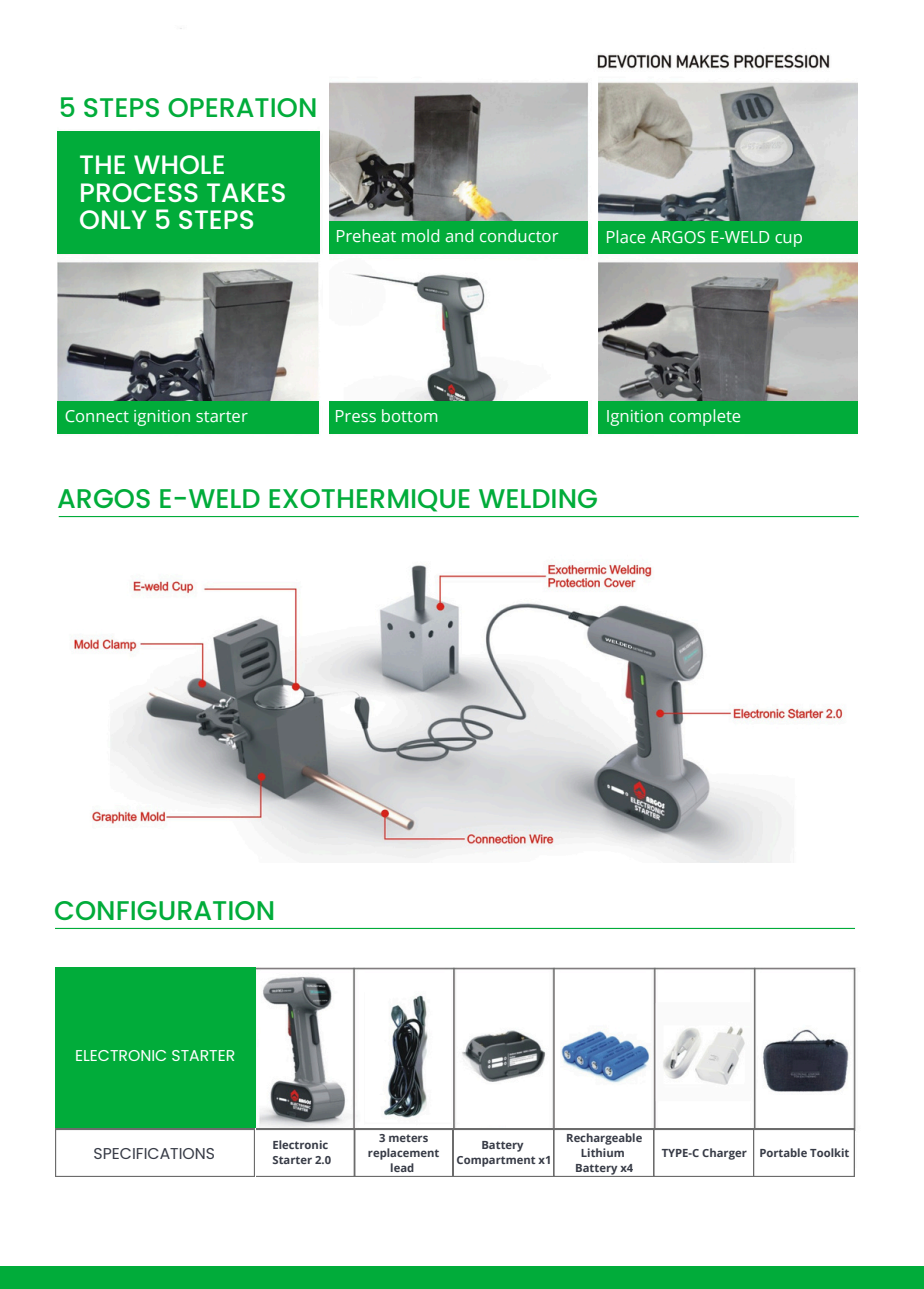
<style>
.page{position:relative;width:924px;height:1289px;background:#fff}
.page>*{position:absolute;margin:0;border:0;box-sizing:border-box;transform-origin:0 0}
.t1{font:500 27px "Poppins";color:#01ac3a}
.t2{font:500 26.85px "Poppins";color:#01ac3a}
.t3{font:500 26.55px/27.3px "Poppins";color:#fff}
.t4{font:16.65px "Open Sans";color:#fff}
.t5{font:15.6px "Poppins";color:#fff}
.t6{font:15.6px "Poppins";color:#373b46}
.t7{font:700 11.25px/15px "Open Sans";color:#373b46;text-align:center}
</style>
<div class="page">
<img style="left:71px;top:561px;width:773px;height:301px">
<div style="left:0;top:1265px;width:924px;height:23px;background:#01ac3a"></div>
<img style="left:57px;top:28px;width:801px;height:406px">
<div style="left:57px;top:131px;width:262px;height:123px;background:#01ac3a"></div>
<div style="left:60px;top:37px;width:257px;height:92px;background:#fff"></div>
<div style="left:327px;top:221px;width:261px;height:33px;background:#01ac3a"></div>
<div style="left:598px;top:221px;width:262px;height:33px;background:#01ac3a"></div>
<div style="left:326px;top:401px;width:262px;height:32px;background:#01ac3a"></div>
<div style="left:598px;top:401px;width:262px;height:32px;background:#01ac3a"></div>
<div style="left:57px;top:401px;width:261px;height:32px;background:#01ac3a"></div>
<img style="left:255px;top:967px;width:601px;height:200px">
<div style="left:858px;top:42px;width:66px;height:413px;background:#fff"></div>
<div style="left:592px;top:75px;width:6px;height:413px;background:#fff"></div>
<div style="left:323px;top:42px;width:6px;height:413px;background:#fff"></div>
<div style="left:591px;top:0;width:293px;height:44px;background:#fff"></div>
<hr style="left:55px;top:927px;width:800px;height:1px;background:#01ac3a">
<hr style="left:59px;top:516px;width:799px;height:1px;background:#01ac3a">
<div style="left:55px;top:967px;width:200px;height:164px;background:#01ac3a"></div>
<svg style="left:55px;top:1128px;width:799px;height:48px"></svg>
<h3 class="t2" style="left:59px;top:88px;width:260px">5 STEPS OPERATION</h3>
<h3 class="t3" style="left:79px;top:151px;width:209px">THE WHOLE<br>PROCESS TAKES<br>ONLY 5 STEPS</h3>
<h3 class="t4" style="left:335px;top:224px;width:225px">Preheat mold and conductor</h3>
<h3 class="t4" style="left:605px;top:225px;width:199px">Place ARGOS E-WELD cup</h3>
<h3 class="t4" style="left:65px;top:404px;width:185px">Connect ignition starter</h3>
<h1 class="t4" style="left:334px;top:404px;width:106px">Press bottom</h1>
<p class="t4" style="left:605px;top:404px;width:137px">Ignition complete</p>
<h1 class="t1" style="left:57px;top:480px;width:542px">ARGOS E-WELD EXOTHERMIQUE WELDING</h1>
<h1 class="t1" style="left:54px;top:891px;width:222px">CONFIGURATION</h1>
<h1 class="t5" style="left:75px;top:1044px;width:162px">ELECTRONIC STARTER</h1>
<p class="t7" style="left:566px;top:1129px;width:78px">Rechargeable<br>Lithium</p>
<p class="t7" style="left:575px;top:1159px;width:60px">Battery x4</p>
<p class="t7" style="left:368px;top:1129px;width:73px">3 meters replacement</p>
<h2 class="t7" style="left:390px;top:1159px;width:25px">lead</h2>
<h2 class="t7" style="left:272px;top:1137px;width:57px">Electronic</h2>
<p class="t7" style="left:272px;top:1152px;width:60px">Starter 2.0</p>
<p class="t7" style="left:481px;top:1137px;width:44px">Battery</p>
<p class="t7" style="left:456px;top:1152px;width:96px">Compartment x1</p>
<p class="t6" style="left:94px;top:1141px;width:123px">SPECIFICATIONS</p>
<p class="t7" style="left:661px;top:1144px;width:87px">TYPE-C Charger</p>
<p class="t7" style="left:759px;top:1144px;width:92px">Portable Toolkit</p>
</div>
